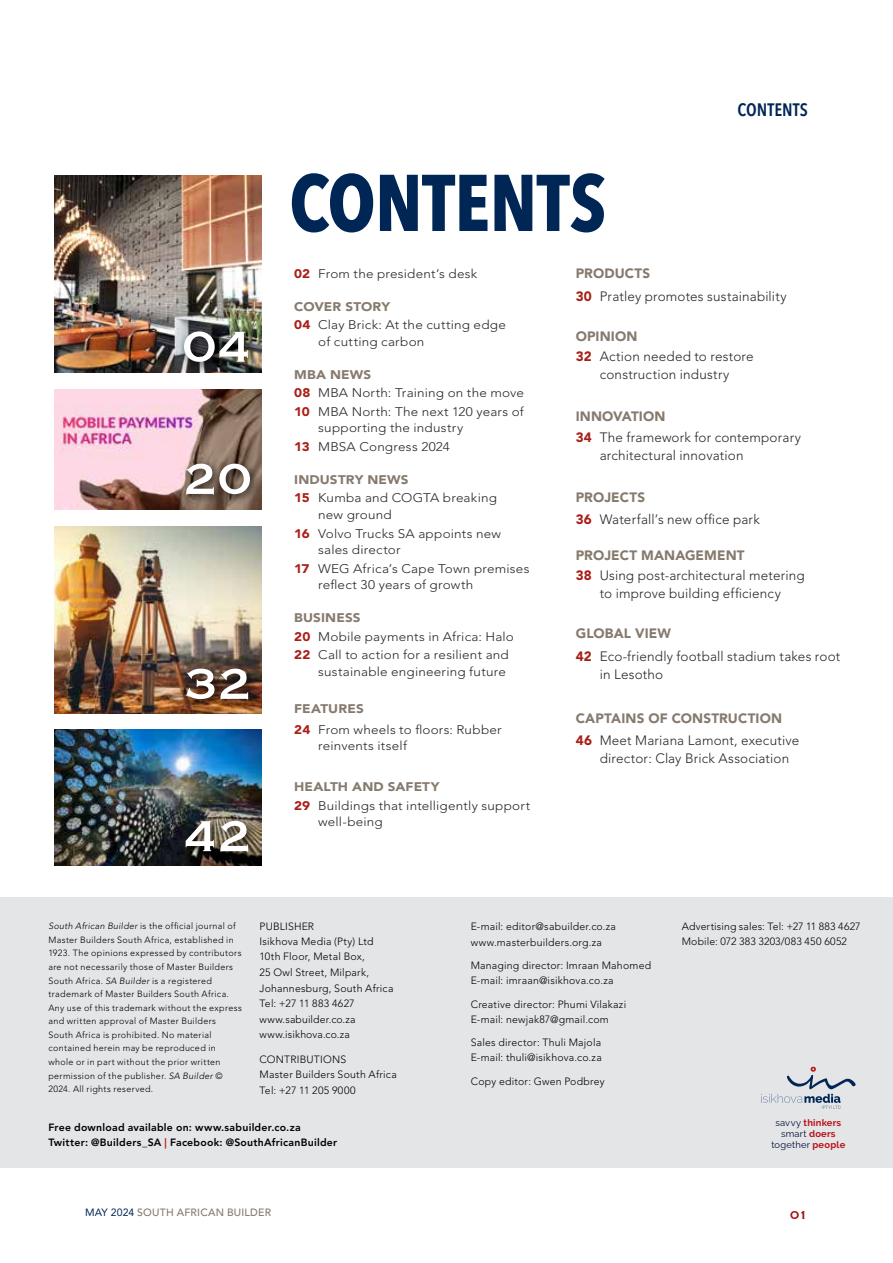
<style>
.page{position:relative;width:893px;height:1263px;background:#fff}
.page>*{position:absolute;margin:0;border:0;box-sizing:border-box;transform-origin:0 0}
.t1{font:700 79.35px "Avenir Next Condensed";letter-spacing:-.01em;color:#002656}
.t2{font:56.85px "Copperplate";letter-spacing:.005em;color:#fff}
.t3{font:600 18px "Avenir Next Condensed";letter-spacing:.005em;color:#002656}
.t4{font:15px "Copperplate";color:#a50e12}
.t5{font:300 13.5px/22.2px "Avenir LT Std";letter-spacing:.01em;color:#292829}
.t6{font:300 12.45px/18.6px "Avenir LT Std";letter-spacing:.015em;color:#292829;scale:1.08 1}
.t7{font:300 10.5px/15.5px "Avenir LT Std";letter-spacing:.02em;color:#000}
.t8{font:800 10.5px/15px "Avenir LT Std";letter-spacing:.025em;color:#000}
.t9{font:500 10.5px "Avenir LT Std";letter-spacing:.02em;color:#867a6e}
.t10{font:700 9.45px/11.2px "Raleway";letter-spacing:.02em;color:#ba131a;text-align:center}
.t11{font:300 9px/13.5px "Avenir LT Std";letter-spacing:.04em;color:#000}
.s1{font-weight:900;color:#a91f17}
.s2{font-weight:900;color:#867a6e}
.s3{font-style:italic}
.s4{color:#ba131a}
.s5{font-weight:400;color:#000f38}
.s6{font-weight:400;color:#002656}
</style>
<div class="page">
<div style="left:0;top:897px;width:893px;height:270px;background:#e4e5e6"></div>
<img style="left:54px;top:175px;width:208px;height:197px">
<div style="left:178px;top:326px;width:81px;height:46px;background:#000;opacity:.75"></div>
<img style="left:54px;top:526px;width:208px;height:187px">
<div style="left:181px;top:663px;width:78px;height:47px;background:#000;opacity:.75"></div>
<img style="left:54px;top:389px;width:208px;height:121px">
<div style="left:181px;top:458px;width:81px;height:47px;background:#000;opacity:.75"></div>
<img style="left:54px;top:730px;width:208px;height:135px">
<div style="left:180px;top:816px;width:79px;height:47px;background:#000;opacity:.75"></div>
<svg style="left:761px;top:1067px;width:95px;height:42px"></svg>
<h2 class="t2" style="left:182px;top:309px;width:71px">04</h2>
<h2 class="t2" style="left:184px;top:441px;width:70px">20</h2>
<h2 class="t2" style="left:184px;top:646px;width:69px">32</h2>
<h2 class="t2" style="left:184px;top:799px;width:69px">42</h2>
<h1 class="t1" style="left:289px;top:154px;width:319px">CONTENTS</h1>
<h3 class="t3" style="left:738px;top:99px;width:72px">CONTENTS</h3>
<p class="t6" style="left:294px;top:264px;width:171px"><span class="s1">02</span> From the president’s desk</p>
<p class="t6" style="left:294px;top:297px;width:197px"><span class="s2">COVER STORY<br></span><span class="s1">04</span> Clay Brick: At the cutting edge</p>
<p class="t6" style="left:318px;top:332px;width:100px">of cutting carbon</p>
<p class="t6" style="left:294px;top:365px;width:214px"><span class="s2">MBA NEWS<br></span><span class="s1">08</span> MBA North: Training on the move<br><span class="s1">10</span> MBA North: The next 120 years of</p>
<p class="t6" style="left:294px;top:419px;width:158px;text-indent:24px">supporting the industry<br><span class="s1">13</span> MBSA Congress 2024</p>
<p class="t6" style="left:294px;top:470px;width:189px"><span class="s2">INDUSTRY NEWS<br></span><span class="s1">15</span> Kumba and COGTA breaking</p>
<p class="t6" style="left:294px;top:505px;width:193px;text-indent:24px">new ground<br><span class="s1">16</span> Volvo Trucks SA appoints new</p>
<p class="t6" style="left:294px;top:541px;width:219px;text-indent:24px">sales director<br><span class="s1">17</span> WEG Africa’s Cape Town premises</p>
<p class="t6" style="left:318px;top:576px;width:145px">reflect 30 years of growth</p>
<p class="t6" style="left:294px;top:609px;width:205px"><span class="s2">BUSINESS<br></span><span class="s1">20</span> Mobile payments in Africa: Halo<br><span class="s1">22</span> Call to action for a resilient and</p>
<p class="t6" style="left:318px;top:662px;width:175px">sustainable engineering future</p>
<p class="t6" style="left:294px;top:699px;width:194px;line-height:20.5px"><span class="s2">FEATURES<br></span><span class="s1">24</span> From wheels to floors: Rubber</p>
<p class="t6" style="left:318px;top:737px;width:84px">reinvents itself</p>
<p class="t6" style="left:294px;top:778px;width:220px"><span class="s2">HEALTH AND SAFETY<br></span><span class="s1">29</span> Buildings that intelligently support</p>
<p class="t6" style="left:318px;top:813px;width:61px">well-being</p>
<p class="t5" style="left:576px;top:263px;width:212px"><span class="s2">PRODUCTS<br></span><span class="s1">30</span> Pratley promotes sustainability</p>
<p class="t5" style="left:576px;top:326px;width:179px;line-height:20.1px"><span class="s2">OPINION<br></span><span class="s1">32</span> Action needed to restore</p>
<p class="t5" style="left:600px;top:363px;width:131px">construction industry</p>
<p class="t5" style="left:576px;top:407px;width:227px;line-height:20.1px"><span class="s2">INNOVATION<br></span><span class="s1">34</span> The framework for contemporary</p>
<p class="t5" style="left:600px;top:444px;width:145px">architectural innovation</p>
<p class="t5" style="left:576px;top:486px;width:186px"><span class="s2">PROJECTS<br></span><span class="s1">36</span> Waterfall’s new office park</p>
<p class="t5" style="left:576px;top:545px;width:230px;line-height:20.1px"><span class="s2">PROJECT MANAGEMENT<br></span><span class="s1">38</span> Using post-architectural metering</p>
<p class="t5" style="left:600px;top:583px;width:183px">to improve building efficiency</p>
<p class="t5" style="left:576px;top:623px;width:266px"><span class="s2">GLOBAL VIEW<br></span><span class="s1">42</span> Eco-friendly football stadium takes root</p>
<p class="t5" style="left:600px;top:663px;width:65px">in Lesotho</p>
<p class="t5" style="left:576px;top:707px;width:225px"><span class="s2">CAPTAINS OF CONSTRUCTION<br></span><span class="s1">46</span> Meet Mariana Lamont, executive</p>
<p class="t5" style="left:600px;top:748px;width:191px">director: Clay Brick Association</p>
<p class="t11" style="left:48px;top:919px;width:195px"><span class="s3">South African Builder</span> is the official journal of Master Builders South Africa, established in 1923. The opinions expressed by contributors are not necessarily those of Master Builders South Africa. <span class="s3">SA Builder</span> is a registered trademark of Master Builders South Africa.<br>Any use of this trademark without the express and written approval of Master Builders South Africa is prohibited. No material contained herein may be reproduced in whole or in part without the prior written permission of the publisher. <span class="s3">SA Builder</span> © 2024. All rights reserved.</p>
<p class="t7" style="left:260px;top:919px;width:135px">PUBLISHER<br>Isikhova Media (Pty) Ltd<br>10th Floor, Metal Box,<br>25 Owl Street, Milpark,<br>Johannesburg, South Africa<br>Tel: +27 11 883 4627 www.sabuilder.co.za www.isikhova.co.za</p>
<p class="t7" style="left:260px;top:1051px;width:139px">CONTRIBUTIONS<br>Master Builders South Africa<br>Tel: +27 11 205 9000</p>
<p class="t7" style="left:471px;top:919px;width:147px">E-mail: editor@sabuilder.co.za www.masterbuilders.org.za</p>
<p class="t7" style="left:471px;top:958px;width:182px;line-height:14.9px">Managing director: Imraan Mahomed<br>E-mail: imraan@isikhova.co.za</p>
<p class="t7" style="left:471px;top:997px;width:157px;line-height:15px">Creative director: Phumi Vilakazi<br>E-mail: newjak87@gmail.com</p>
<p class="t7" style="left:471px;top:1035px;width:133px;line-height:15px">Sales director: Thuli Majola<br>E-mail: thuli@isikhova.co.za</p>
<p class="t7" style="left:471px;top:1073px;width:135px">Copy editor: Gwen Podbrey</p>
<p class="t7" style="left:682px;top:919px;width:180px;line-height:15px">Advertising sales: Tel: +27 11 883 4627<br>Mobile: 072 383 3203/083 450 6052</p>
<p class="t8" style="left:48px;top:1119px;width:290px">Free download available on: www.sabuilder.co.za<br>Twitter: @Builders_SA <span class="s4">|</span> Facebook: @SouthAfricanBuilder</p>
<p class="t10" style="left:771px;top:1116px;width:75px"><span class="s5">savvy</span> thinkers <span class="s5">smart</span> doers <span class="s5">together</span> people</p>
<p class="t9" style="left:85px;top:1206px;width:188px"><span class="s6">MAY 2024</span> SOUTH AFRICAN BUILDER</p>
<p class="t4" style="left:790px;top:1205px;width:19px">01</p>
</div>
